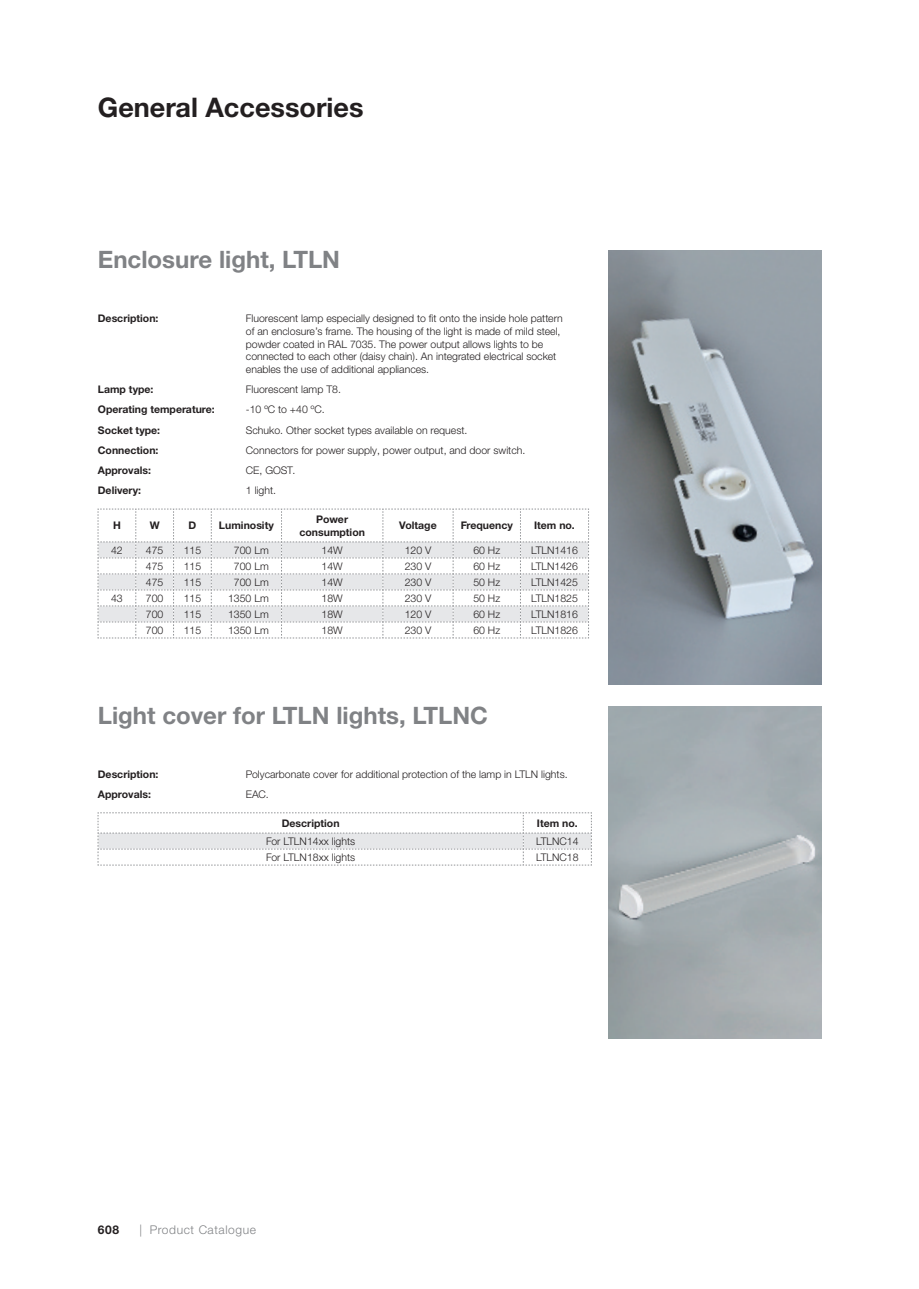
<style>
.page{position:relative;width:919px;height:1289px;background:#fff}
.page>*{position:absolute;margin:0;border:0;box-sizing:border-box;transform-origin:0 0}
.t1{font:700 27px "Helvetica Neue LTW1 G";color:#231f20}
.t2{font:700 24px "Helvetica Neue LTW1 G";color:#808285}
.t3{font:300 12px "Helvetica Neue LTW1 G";letter-spacing:.05em;color:#808285}
.t4{font:700 12px "Helvetica Neue LTW1 G";color:#231f20}
.t5{font:300 10.5px/12.6px "Helvetica Neue LTW1 G";color:#231f20}
.t6{font:700 10.5px/12.6px "Helvetica Neue LTW1 G";color:#231f20;text-align:center}
</style>
<div class="page">
<img style="left:608px;top:251px;width:213px;height:434px">
<img style="left:608px;top:706px;width:213px;height:331px">
<svg style="left:98px;top:508px;width:491px;height:130px"></svg>
<svg style="left:98px;top:812px;width:494px;height:53px"></svg>
<h1 class="t1" style="left:98px;top:91px;width:267px">General Accessories</h1>
<h2 class="t2" style="left:98px;top:245px;width:244px">Enclosure light, LTLN</h2>
<p class="t6" style="left:98px;top:312px;width:62px">Description:</p>
<p class="t5" style="left:246px;top:312px;width:318px">Fluorescent lamp especially designed to fit onto the inside hole pattern of an enclosure’s frame. The housing of the light is made of mild steel, powder coated in RAL 7035. The power output allows lights to be connected to each other (daisy chain). An integrated electrical socket enables the use of additional appliances.</p>
<p class="t6" style="left:98px;top:383px;width:57px">Lamp type:</p>
<p class="t5" style="left:246px;top:383px;width:96px">Fluorescent lamp T8.</p>
<p class="t6" style="left:98px;top:403px;width:118px">Operating temperature:</p>
<p class="t5" style="left:246px;top:403px;width:80px">-10 ºC to +40 ºC.</p>
<p class="t6" style="left:98px;top:423px;width:64px">Socket type:</p>
<p class="t5" style="left:246px;top:423px;width:223px">Schuko. Other socket types available on request.</p>
<p class="t6" style="left:98px;top:443px;width:62px">Connection:</p>
<p class="t5" style="left:246px;top:443px;width:281px">Connectors for power supply, power output, and door switch.</p>
<p class="t6" style="left:98px;top:464px;width:55px">Approvals:</p>
<p class="t5" style="left:246px;top:464px;width:51px">CE, GOST.</p>
<p class="t6" style="left:98px;top:484px;width:45px">Delivery:</p>
<p class="t5" style="left:246px;top:484px;width:32px">1 light.</p>
<p class="t6" style="left:113px;top:519px;width:9px">H</p>
<p class="t6" style="left:150px;top:519px;width:11px">W</p>
<p class="t6" style="left:188px;top:519px;width:9px">D</p>
<p class="t6" style="left:219px;top:519px;width:56px">Luminosity</p>
<p class="t6" style="left:299px;top:513px;width:67px">Power consumption</p>
<p class="t6" style="left:399px;top:519px;width:39px">Voltage</p>
<p class="t6" style="left:460px;top:519px;width:54px">Frequency</p>
<p class="t6" style="left:534px;top:519px;width:42px">Item no.</p>
<p class="t5" style="left:111px;top:543px;width:13px">42</p>
<p class="t5" style="left:146px;top:543px;width:19px">475</p>
<p class="t5" style="left:184px;top:543px;width:19px">115</p>
<p class="t5" style="left:234px;top:543px;width:36px">700 Lm</p>
<p class="t5" style="left:321px;top:543px;width:23px">14W</p>
<p class="t5" style="left:404px;top:543px;width:28px">120 V</p>
<p class="t5" style="left:473px;top:543px;width:28px">60 Hz</p>
<p class="t5" style="left:531px;top:543px;width:48px">LTLN1416</p>
<p class="t5" style="left:146px;top:559px;width:19px">475</p>
<p class="t5" style="left:184px;top:559px;width:19px">115</p>
<p class="t5" style="left:234px;top:559px;width:36px">700 Lm</p>
<p class="t5" style="left:321px;top:559px;width:23px">14W</p>
<p class="t5" style="left:404px;top:559px;width:28px">230 V</p>
<p class="t5" style="left:473px;top:559px;width:28px">60 Hz</p>
<p class="t5" style="left:531px;top:559px;width:48px">LTLN1426</p>
<p class="t5" style="left:146px;top:575px;width:19px">475</p>
<p class="t5" style="left:184px;top:575px;width:19px">115</p>
<p class="t5" style="left:234px;top:575px;width:36px">700 Lm</p>
<p class="t5" style="left:321px;top:575px;width:23px">14W</p>
<p class="t5" style="left:404px;top:575px;width:28px">230 V</p>
<p class="t5" style="left:473px;top:575px;width:28px">50 Hz</p>
<p class="t5" style="left:531px;top:575px;width:48px">LTLN1425</p>
<p class="t5" style="left:111px;top:591px;width:13px">43</p>
<p class="t5" style="left:146px;top:591px;width:19px">700</p>
<p class="t5" style="left:184px;top:591px;width:19px">115</p>
<p class="t5" style="left:228px;top:591px;width:42px">1350 Lm</p>
<p class="t5" style="left:321px;top:591px;width:23px">18W</p>
<p class="t5" style="left:404px;top:591px;width:28px">230 V</p>
<p class="t5" style="left:473px;top:591px;width:28px">50 Hz</p>
<p class="t5" style="left:531px;top:591px;width:48px">LTLN1825</p>
<p class="t5" style="left:146px;top:607px;width:19px">700</p>
<p class="t5" style="left:184px;top:607px;width:19px">115</p>
<p class="t5" style="left:228px;top:607px;width:42px">1350 Lm</p>
<p class="t5" style="left:321px;top:607px;width:23px">18W</p>
<p class="t5" style="left:404px;top:607px;width:28px">120 V</p>
<p class="t5" style="left:473px;top:607px;width:28px">60 Hz</p>
<p class="t5" style="left:531px;top:607px;width:48px">LTLN1816</p>
<p class="t5" style="left:146px;top:623px;width:19px">700</p>
<p class="t5" style="left:184px;top:623px;width:19px">115</p>
<p class="t5" style="left:228px;top:623px;width:42px">1350 Lm</p>
<p class="t5" style="left:321px;top:623px;width:23px">18W</p>
<p class="t5" style="left:404px;top:623px;width:28px">230 V</p>
<p class="t5" style="left:473px;top:623px;width:28px">60 Hz</p>
<p class="t5" style="left:531px;top:623px;width:48px">LTLN1826</p>
<h2 class="t2" style="left:98px;top:700px;width:391px">Light cover for LTLN lights, LTLNC</h2>
<p class="t6" style="left:98px;top:767px;width:62px">Description:</p>
<p class="t5" style="left:246px;top:767px;width:323px">Polycarbonate cover for additional protection of the lamp in LTLN lights.</p>
<p class="t6" style="left:98px;top:788px;width:55px">Approvals:</p>
<p class="t5" style="left:246px;top:788px;width:24px">EAC.</p>
<p class="t6" style="left:282px;top:816px;width:59px">Description</p>
<p class="t6" style="left:537px;top:816px;width:42px">Item no.</p>
<p class="t5" style="left:266px;top:834px;width:91px">For LTLN14xx lights</p>
<p class="t5" style="left:536px;top:834px;width:44px">LTLNC14</p>
<p class="t5" style="left:266px;top:850px;width:91px">For LTLN18xx lights</p>
<p class="t5" style="left:536px;top:850px;width:44px">LTLNC18</p>
<p class="t4" style="left:98px;top:1221px;width:23px">608</p>
<p class="t3" style="left:139px;top:1222px;width:118px">| Product Catalogue</p>
</div>
